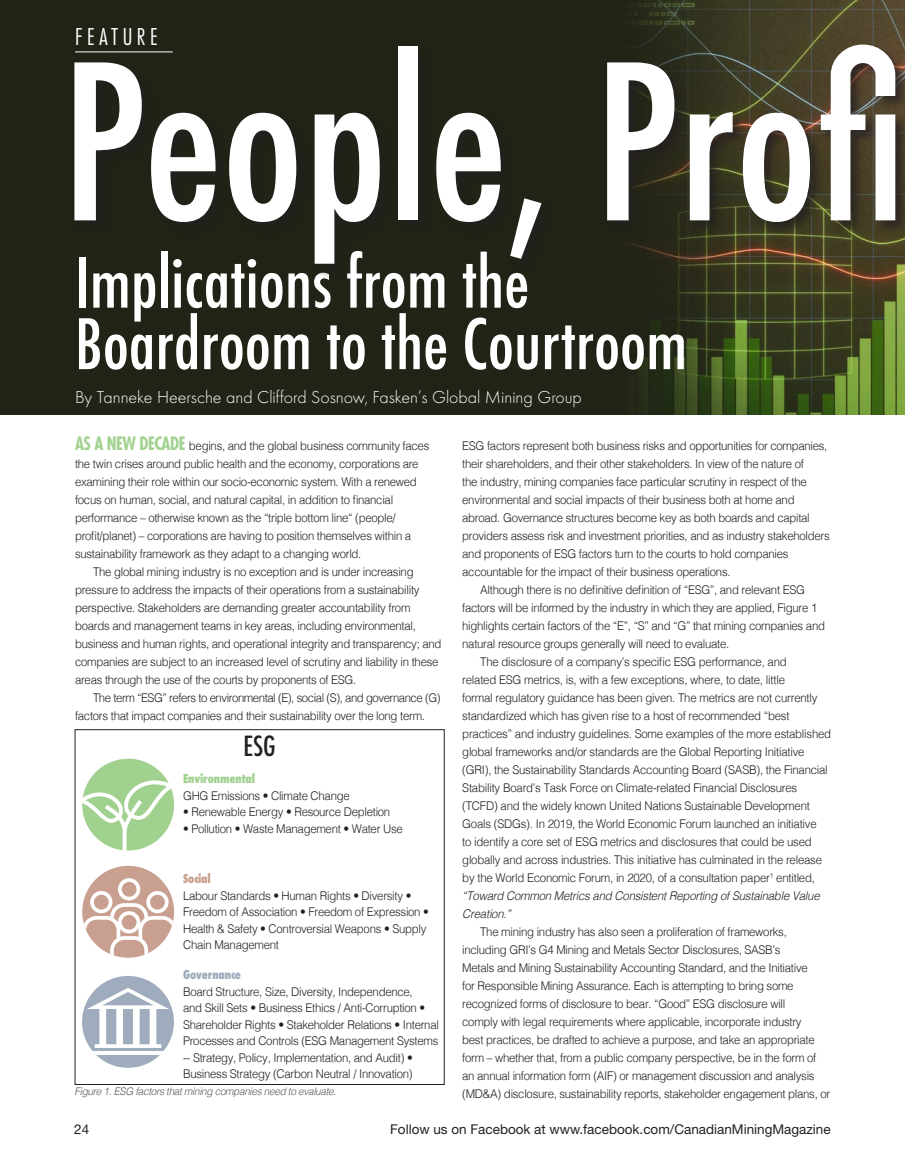
<style>
.page{position:relative;width:905px;height:1175px;background:#fff}
.page>*{position:absolute;margin:0;border:0;box-sizing:border-box;transform-origin:0 0}
.t1{font:500 condensed 209.4px "Futura";color:#fff}
.t2{font:500 condensed 67.5px/61.5px "Futura";color:#fff}
.t3{font:500 condensed 27px "Futura";color:#231f20}
.t4{font:300 condensed 22.5px "Futura";letter-spacing:.2em;color:#fff}
.Byline{font:300 18px "Futura T";color:#fff}
.t5{font:13.5px "Helvetica Neue LT Std";color:#231f20}
.t6{font:300 12px/18px "Helvetica";letter-spacing:-.025em;color:#231f20;scale:.95 1}
.Subhead{font:800 condensed 12px "Futura";letter-spacing:-.01em;color:#a2d290;scale:.95 1}
.Subhead-2{font:800 condensed 12px "Futura";letter-spacing:-.01em;color:#9fadbe;scale:.95 1}
.Subhead-3{font:800 condensed 12px "Futura";letter-spacing:-.01em;color:#caa18f;scale:.95 1}
.t7{font:10.8px/13.4px "Futura";color:#231f20}
.t8{font:italic 300 10.5px "Helvetica";letter-spacing:-.03em;color:#57585a;scale:.95 1}
.s1{font-family:"Futura";font-weight:700;font-stretch:condensed;font-size:18px;color:#a2d290}
.s2{font-style:italic}
</style>
<div class="page">
<div style="left:0;top:0;width:904px;height:414px;background:#212316"></div>
<img style="left:630px;top:0;width:274px;height:414px">
<div style="left:73px;top:43px;width:831px;height:235px;background:#231f20;opacity:.75"></div>
<svg style="left:75px;top:753px;width:100px;height:315px"></svg>
<hr style="left:75px;top:52px;width:98px;height:1px;background:#fff">
<p class="t4" style="left:75px;top:23px;width:84px">FEATURE</p>
<p class="t1" style="left:62px;top:9px;width:845px">People, Profi</p>
<p class="t2" style="left:75px;top:252px;width:613px">Implications from the<br>Boardroom to the Courtroom</p>
<p class="Byline" style="left:75px;top:386px;width:508px">By Tanneke Heersche and Clifford Sosnow, Fasken’s Global Mining Group</p>
<p class="t6" style="left:75px;top:436px;width:374px"><span class="s1">AS A NEW DECADE</span> begins, and the global business community faces the twin crises around public health and the economy, corporations are examining their role within our socio-economic system. With a renewed focus on human, social, and natural capital, in addition to financial performance – otherwise known as the “triple bottom line“ (people/ profit/planet) – corporations are having to position themselves within a sustainability framework as they adapt to a changing world.</p>
<p class="t6" style="left:75px;top:562px;width:387px;text-indent:18px">The global mining industry is no exception and is under increasing pressure to address the impacts of their operations from a sustainability perspective. Stakeholders are demanding greater accountability from boards and management teams in key areas, including environmental, business and human rights, and operational integrity and transparency; and companies are subject to an increased level of scrutiny and liability in these areas through the use of the courts by proponents of ESG.</p>
<p class="t6" style="left:75px;top:688px;width:386px;text-indent:18px">The term “ESG” refers to environmental (E), social (S), and governance (G) factors that impact companies and their sustainability over the long term.</p>
<p class="t3" style="left:243px;top:728px;width:34px">ESG</p>
<p class="Subhead" style="left:183px;top:770px;width:77px">Environmental</p>
<p class="t6" style="left:183px;top:785px;width:177px">GHG Emissions • Climate Change</p>
<p class="t6" style="left:183px;top:802px;width:220px">• Renewable Energy • Resource Depletion</p>
<p class="t6" style="left:183px;top:818px;width:233px">• Pollution • Waste Management • Water Use</p>
<p class="t7" style="left:191px;top:772px;width:158px;line-height:14.1px">Environmental<br>GHG Emissions • Climate Change</p>
<p class="t7" style="left:191px;top:801px;width:194px">• Renewable Energy • Resource Depletion</p>
<p class="Subhead-3" style="left:183px;top:870px;width:31px">Social</p>
<p class="t6" style="left:183px;top:886px;width:260px;line-height:16.5px">Labour Standards • Human Rights • Diversity • Freedom of Association • Freedom of Expression • Health &amp; Safety • Controversial Weapons • Supply Chain Management</p>
<p class="t7" style="left:191px;top:877px;width:208px">Social<br>Labour Standards • Human Rights • Diversity</p>
<p class="t7" style="left:192px;top:905px;width:206px">• Freedom of Association • Freedom of<br>Expression • Health &amp; Safety • Controversial</p>
<p class="Subhead-2" style="left:183px;top:966px;width:62px">Governance</p>
<p class="t6" style="left:183px;top:982px;width:271px;line-height:16.5px">Board Structure, Size, Diversity, Independence,<br>and Skill Sets • Business Ethics / Anti-Corruption • Shareholder Rights • Stakeholder Relations • Internal Processes and Controls (ESG Management Systems -- Strategy, Policy, Implementation, and Audit) • Business Strategy (Carbon Neutral / Innovation)</p>
<p class="t7" style="left:191px;top:991px;width:223px">Board Structure, Size, Diversity, Independence, and Skill Sets • Business Ethics / Anti-Corruption</p>
<p class="t7" style="left:191px;top:1018px;width:216px">• Shareholder Rights • Stakeholder Relations • Internal Processes and Controls<br>(ESG Management System – Strategy, Policy, Implementation, and Audit) • Business Strategy (Carbon Neutral / Innovation)</p>
<p class="t8" style="left:75px;top:1082px;width:277px">Figure 1. ESG factors that mining companies need to evaluate.</p>
<p class="t6" style="left:462px;top:436px;width:388px">ESG factors represent both business risks and opportunities for companies, their shareholders, and their other stakeholders. In view of the nature of<br>the industry, mining companies face particular scrutiny in respect of the environmental and social impacts of their business both at home and abroad. Governance structures become key as both boards and capital providers assess risk and investment priorities, and as industry stakeholders and proponents of ESG factors turn to the courts to hold companies accountable for the impact of their business operations.</p>
<p class="t6" style="left:462px;top:580px;width:383px;text-indent:18px">Although there is no definitive definition of “ESG”, and relevant ESG factors will be informed by the industry in which they are applied, Figure 1 highlights certain factors of the “E”, “S” and “G” that mining companies and natural resource groups generally will need to evaluate.</p>
<p class="t6" style="left:462px;top:652px;width:390px;text-indent:18px">The disclosure of a company’s specific ESG performance, and<br>related ESG metrics, is, with a few exceptions, where, to date, little<br>formal regulatory guidance has been given. The metrics are not currently standardized which has given rise to a host of recommended “best practices” and industry guidelines. Some examples of the more established global frameworks and/or standards are the Global Reporting Initiative (GRI), the Sustainability Standards Accounting Board (SASB), the Financial Stability Board’s Task Force on Climate-related Financial Disclosures (TCFD) and the widely known United Nations Sustainable Development Goals (SDGs). In 2019, the World Economic Forum launched an initiative<br>to identify a core set of ESG metrics and disclosures that could be used globally and across industries. This initiative has culminated in the release by the World Economic Forum, in 2020, of a consultation paper<sup>1</sup> entitled, <span class="s2">“Toward Common Metrics and Consistent Reporting of Sustainable Value Creation.”</span></p>
<p class="t6" style="left:462px;top:922px;width:389px;text-indent:18px">The mining industry has also seen a proliferation of frameworks, including GRI’s G4 Mining and Metals Sector Disclosures, SASB’s<br>Metals and Mining Sustainability Accounting Standard, and the Initiative<br>for Responsible Mining Assurance. Each is attempting to bring some recognized forms of disclosure to bear. “Good” ESG disclosure will<br>comply with legal requirements where applicable, incorporate industry<br>best practices, be drafted to achieve a purpose, and take an appropriate form – whether that, from a public company perspective, be in the form of an annual information form (AIF) or management discussion and analysis (MD&amp;A) disclosure, sustainability reports, stakeholder engagement plans, or</p>
<p class="t5" style="left:74px;top:1121px;width:17px">24</p>
<p class="t5" style="left:390px;top:1121px;width:442px">Follow us on Facebook at www.facebook.com/CanadianMiningMagazine</p>
</div>
